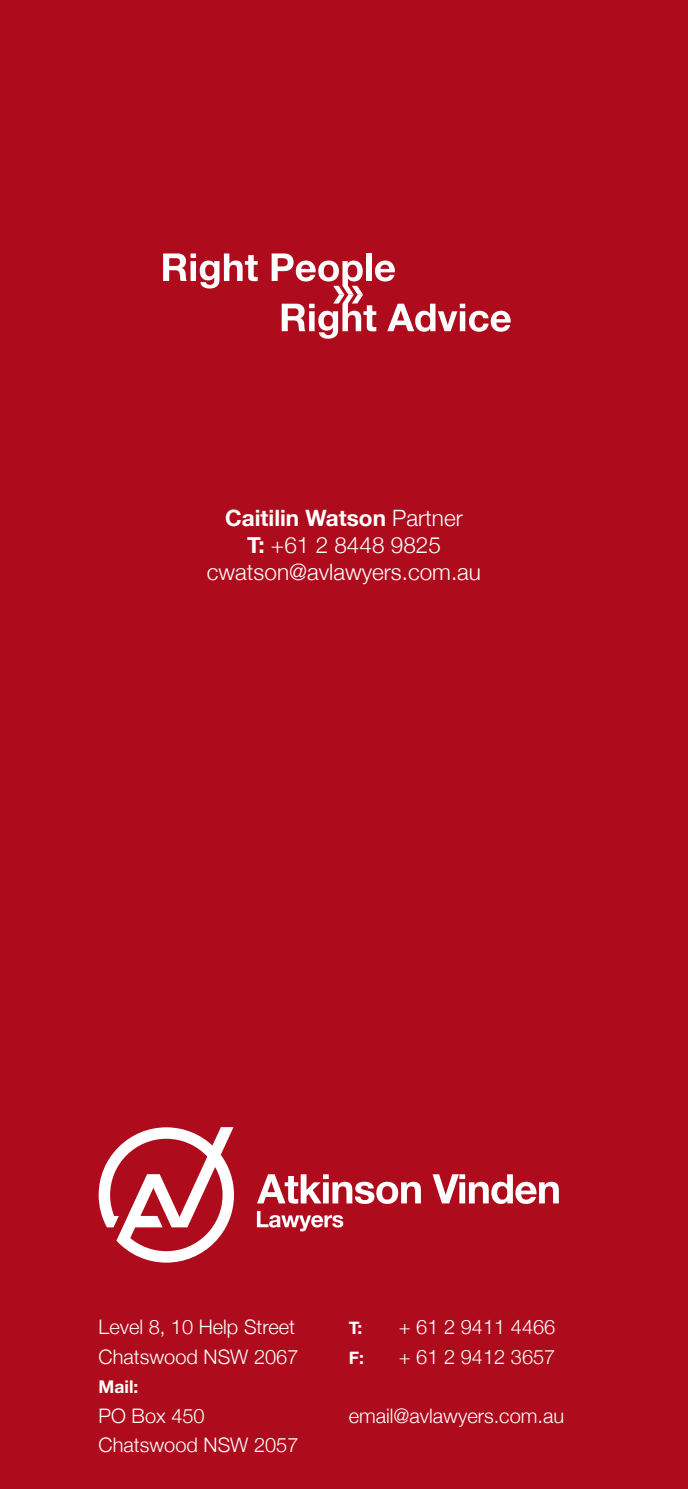
<style>
.page{position:relative;width:688px;height:1489px;background:#fff}
.page>*{position:absolute;margin:0;border:0;box-sizing:border-box;transform-origin:0 0}
.t1{font:300 22.5px "Helvetica Neue";color:#fff}
.t2{font:700 22.5px "Helvetica Neue";color:#fff}
.t3{font:300 20px "Helvetica Neue";color:#fff}
.t4{font:700 17.5px "Helvetica Neue";color:#fff}
.s1{font-weight:300}
.s2{font-weight:700}
</style>
<div class="page">
<div style="left:0;top:0;width:687px;height:1488px;background:#ae0c1d"></div>
<svg style="left:163px;top:253px;width:94px;height:35px"></svg>
<svg style="left:271px;top:253px;width:239px;height:86px"></svg>
<svg style="left:99px;top:1127px;width:135px;height:135px"></svg>
<svg style="left:257px;top:1174px;width:164px;height:29px"></svg>
<svg style="left:432px;top:1174px;width:126px;height:29px"></svg>
<svg style="left:257px;top:1211px;width:86px;height:20px"></svg>
<p class="t2" style="left:225px;top:500px;width:239px">Caitilin Watson <span class="s1">Partner</span></p>
<p class="t1" style="left:247px;top:526px;width:195px"><span class="s2">T:</span> +61 2 8448 9825</p>
<p class="t1" style="left:207px;top:553px;width:275px">cwatson@avlawyers.com.au</p>
<p class="t3" style="left:99px;top:1310px;width:198px">Level 8, 10 Help Street</p>
<p class="t3" style="left:99px;top:1340px;width:201px">Chatswood NSW 2067</p>
<p class="t4" style="left:99px;top:1372px;width:41px">Mail:</p>
<p class="t3" style="left:99px;top:1399px;width:107px">PO Box 450</p>
<p class="t3" style="left:99px;top:1428px;width:201px">Chatswood NSW 2057</p>
<p class="t4" style="left:348px;top:1313px;width:15px">T:</p>
<p class="t3" style="left:398px;top:1310px;width:158px">+ 61 2 9411 4466</p>
<p class="t4" style="left:348px;top:1343px;width:17px">F:</p>
<p class="t3" style="left:398px;top:1340px;width:158px">+ 61 2 9412 3657</p>
<p class="t3" style="left:348px;top:1399px;width:217px">email@avlawyers.com.au</p>
</div>
